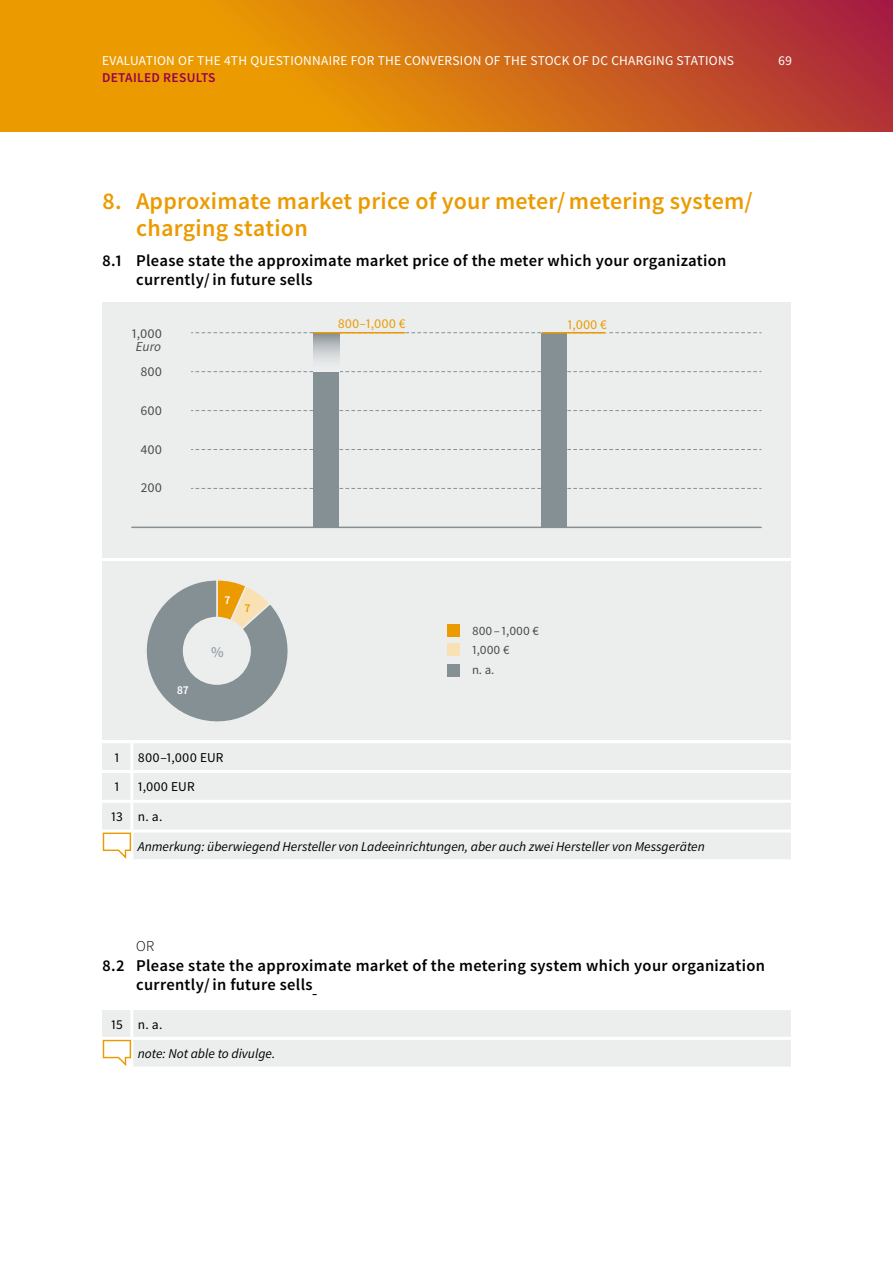
<style>
.page{position:relative;width:893px;height:1263px;background:#fff}
.page>*{position:absolute;margin:0;border:0;box-sizing:border-box;transform-origin:0 0}
.t1{font:600 24px/27px "Source Sans Pro";letter-spacing:.01em;color:#eb9b00}
.t2{font:600 16.5px/19.5px "Source Sans Pro";letter-spacing:.02em;color:#000}
.t3{font:300 15px "Source Sans Pro";color:#000}
.t4{font:600 15px "Source Sans Pro";color:#9ba3a7}
.t5{font:italic 13.5px "Source Sans Pro";color:#000}
.t6{font:13.5px "Source Sans Pro";letter-spacing:.02em;color:#fff}
.t7{font:13.5px "Source Sans Pro";letter-spacing:.015em;color:#000}
.t8{font:13.5px "Source Sans Pro";color:#4a4a49}
.t9{font:13.5px "Source Sans Pro";color:#eb9b00}
.t10{font:600 13.5px "Source Sans Pro";letter-spacing:.02em;color:#960050}
.t11{font:italic 13.5px "Source Sans Pro";color:#4a4a49}
.t12{font:12.75px/19.5px "Source Sans Pro";color:#4a4a49}
.t13{font:600 12px "Source Sans Pro";color:#fff}
.t14{font:600 12px "Source Sans Pro";color:#eb9b00}
</style>
<div class="page">
<svg style="left:0;top:0;width:893px;height:132px;background:#d47115"></svg>
<svg style="left:102px;top:1010px;width:689px;height:57px;background:#edefee"></svg>
<div style="left:102px;top:743px;width:689px;height:116px;background:#eceeee"></div>
<hr style="left:102px;top:770px;width:30px;height:3px;background:#fff">
<hr style="left:132px;top:770px;width:659px;height:3px;background:#fff">
<hr style="left:102px;top:800px;width:30px;height:3px;background:#fff">
<hr style="left:132px;top:800px;width:659px;height:3px;background:#fff">
<hr style="left:102px;top:829px;width:30px;height:3px;background:#fff">
<hr style="left:132px;top:829px;width:659px;height:3px;background:#fff">
<hr style="left:130px;top:743px;width:3px;height:27px;background:#fff">
<hr style="left:130px;top:773px;width:3px;height:27px;background:#fff">
<hr style="left:130px;top:803px;width:3px;height:26px;background:#fff">
<hr style="left:130px;top:832px;width:3px;height:27px;background:#fff">
<svg style="left:102px;top:832px;width:30px;height:27px"></svg>
<div style="left:102px;top:302px;width:689px;height:255px;background:#eceeee"></div>
<svg style="left:191px;top:371px;width:570px;height:1px"></svg>
<svg style="left:191px;top:410px;width:570px;height:1px"></svg>
<svg style="left:191px;top:449px;width:570px;height:1px"></svg>
<svg style="left:191px;top:488px;width:570px;height:1px"></svg>
<svg style="left:191px;top:332px;width:570px;height:1px"></svg>
<hr style="left:132px;top:527px;width:629px;height:1px;background:#859095">
<div style="left:314px;top:333px;width:25px;height:39px;background:linear-gradient(to bottom,#949ca1,#fdfefe)"></div>
<div style="left:542px;top:333px;width:25px;height:194px;background:#859095"></div>
<div style="left:314px;top:372px;width:25px;height:155px;background:#859095"></div>
<div style="left:567px;top:317px;width:40px;height:16px;background:#eceeee"></div>
<hr style="left:542px;top:332px;width:63px;height:1px;background:#eb9b00">
<hr style="left:313px;top:332px;width:92px;height:1px;background:#eb9b00">
<div style="left:102px;top:562px;width:689px;height:178px;background:#eceeee"></div>
<svg style="left:146px;top:580px;width:142px;height:142px"></svg>
<div style="left:183px;top:617px;width:68px;height:68px;background:#eceeee;border-radius:50%"></div>
<div style="left:447px;top:624px;width:13px;height:13px;background:#eb9b00"></div>
<div style="left:447px;top:643px;width:13px;height:13px;background:#f9e1b3"></div>
<div style="left:447px;top:664px;width:13px;height:13px;background:#859095"></div>
<p class="t6" style="left:102px;top:53px;width:634px">EVALUATION OF THE 4TH QUESTIONNAIRE FOR THE CONVERSION OF THE STOCK OF DC CHARGING STATIONS</p>
<p class="t6" style="left:778px;top:53px;width:15px">69</p>
<p class="t10" style="left:102px;top:69px;width:115px">DETAILED RESULTS</p>
<h1 class="t1" style="left:136px;top:189px;width:618px;text-indent:-34px">8. Approximate market price of your meter/ metering system/ charging station</h1>
<p class="t2" style="left:136px;top:251px;width:592px;text-indent:-34px">8.1 Please state the approximate market price of the meter which your organization currently/in future sells</p>
<p class="t8" style="left:132px;top:325px;width:32px">1,000</p>
<p class="t11" style="left:136px;top:338px;width:27px">Euro</p>
<p class="t8" style="left:140px;top:363px;width:23px">800</p>
<p class="t8" style="left:140px;top:402px;width:23px">600</p>
<p class="t8" style="left:140px;top:441px;width:23px">400</p>
<p class="t8" style="left:141px;top:479px;width:23px">200</p>
<p class="t13" style="left:177px;top:682px;width:14px">87</p>
<p class="t13" style="left:225px;top:592px;width:8px">7</p>
<p class="t4" style="left:211px;top:642px;width:14px">%</p>
<p class="t14" style="left:244px;top:601px;width:8px">7</p>
<p class="t9" style="left:338px;top:316px;width:69px">800–1,000 €</p>
<p class="t9" style="left:567px;top:316px;width:41px">1,000 €</p>
<p class="t12" style="left:472px;top:621px;width:68px">800 – 1,000 €<br>1,000 €<br>n. a.</p>
<p class="t7" style="left:114px;top:749px;width:6px">1</p>
<p class="t7" style="left:138px;top:749px;width:87px">800–1,000 EUR</p>
<p class="t7" style="left:114px;top:779px;width:6px">1</p>
<p class="t7" style="left:138px;top:779px;width:59px">1,000 EUR</p>
<p class="t7" style="left:111px;top:808px;width:53px">13 n. a.</p>
<p class="t5" style="left:138px;top:838px;width:568px">Anmerkung: überwiegend Hersteller von Ladeeinrichtungen, aber auch zwei Hersteller von Messgeräten</p>
<p class="t3" style="left:136px;top:937px;width:20px">OR</p>
<p class="t2" style="left:136px;top:956px;width:630px;text-indent:-34px">8.2 Please state the approximate market of the metering system which your organization currently/in future sells</p>
<p class="t7" style="left:111px;top:1016px;width:53px">15 n. a.</p>
<p class="t5" style="left:138px;top:1045px;width:139px">note: Not able to divulge.</p>
</div>
